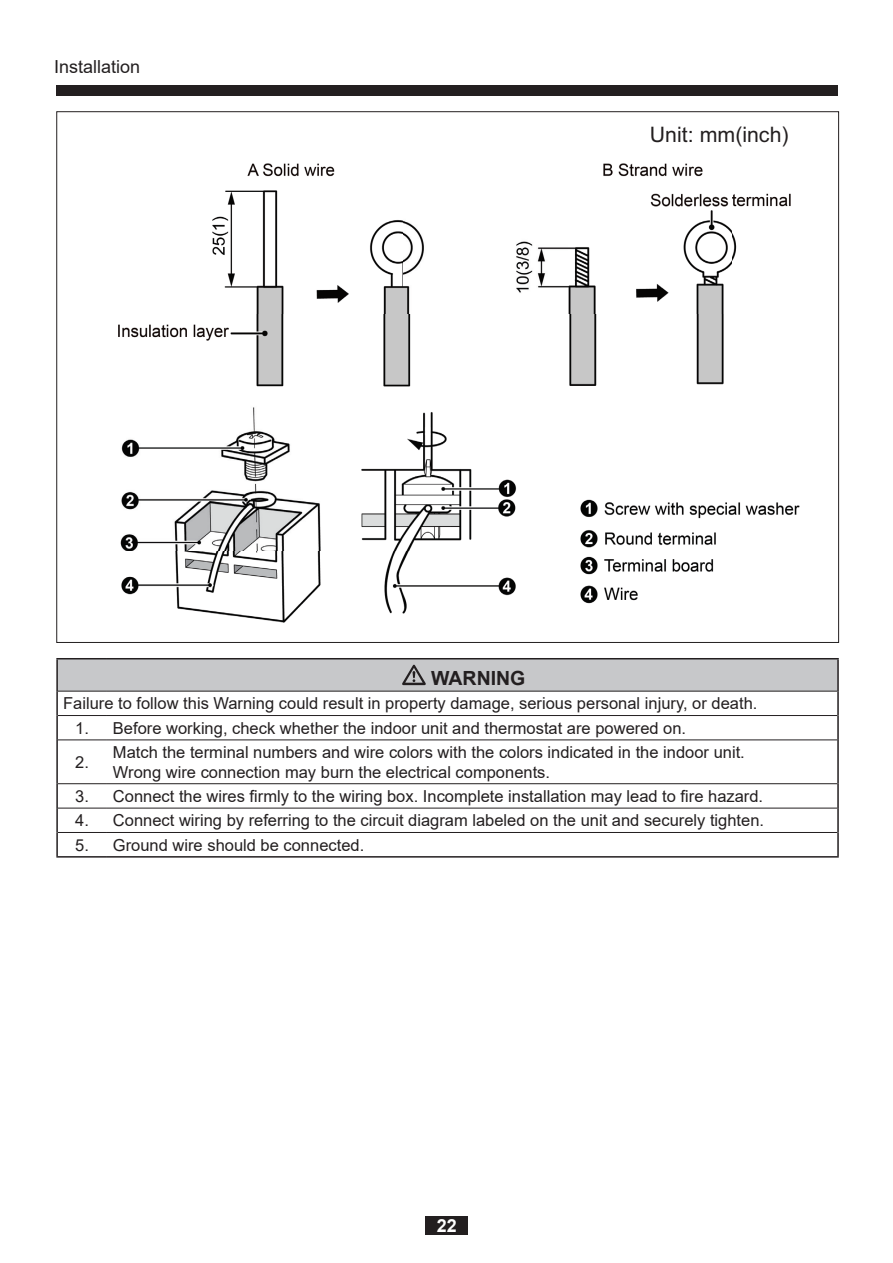
<style>
.page{position:relative;width:893px;height:1263px;background:#fff}
.page>*{position:absolute;margin:0;border:0;box-sizing:border-box;transform-origin:0 0}
.t1{font:21.3px "Arial";color:#231f20}
.t2{font:700 19.5px "Arial";color:#231f20}
.t3{font:18px "Arial";color:#231f20}
.t4{font:700 18px "Arial";color:#fff}
.t5{font:16.5px "Arial";color:#231f20}
</style>
<div class="page">
<div style="left:425px;top:1216px;width:43px;height:19px;background:#231f20"></div>
<div style="left:56px;top:85px;width:782px;height:11px;background:#231f20"></div>
<img style="left:118px;top:163px;width:673px;height:224px">
<img style="left:120px;top:407px;width:680px;height:216px">
<div style="left:57px;top:659px;width:781px;height:32px;background:#c7c8ca"></div>
<hr style="left:56px;top:658px;width:51px;height:1px;background:#231f20">
<hr style="left:56px;top:659px;width:2px;height:32px;background:#231f20">
<hr style="left:107px;top:658px;width:732px;height:1px;background:#231f20">
<hr style="left:837px;top:659px;width:2px;height:32px;background:#231f20">
<hr style="left:56px;top:691px;width:2px;height:24px;background:#231f20">
<hr style="left:837px;top:691px;width:2px;height:24px;background:#231f20">
<hr style="left:56px;top:715px;width:2px;height:25px;background:#231f20">
<hr style="left:837px;top:715px;width:2px;height:25px;background:#231f20">
<hr style="left:56px;top:740px;width:2px;height:44px;background:#231f20">
<hr style="left:837px;top:740px;width:2px;height:44px;background:#231f20">
<hr style="left:56px;top:784px;width:2px;height:24px;background:#231f20">
<hr style="left:837px;top:784px;width:2px;height:24px;background:#231f20">
<hr style="left:56px;top:808px;width:2px;height:24px;background:#231f20">
<hr style="left:837px;top:808px;width:2px;height:24px;background:#231f20">
<hr style="left:56px;top:832px;width:2px;height:24px;background:#231f20">
<hr style="left:837px;top:832px;width:2px;height:24px;background:#231f20">
<hr style="left:56px;top:856px;width:51px;height:2px;background:#231f20">
<hr style="left:107px;top:856px;width:732px;height:2px;background:#231f20">
<hr style="left:58px;top:691px;width:49px;height:1px;background:#231f20">
<hr style="left:107px;top:691px;width:730px;height:1px;background:#231f20">
<hr style="left:58px;top:715px;width:49px;height:1px;background:#231f20">
<hr style="left:107px;top:715px;width:730px;height:1px;background:#231f20">
<hr style="left:58px;top:739px;width:49px;height:1px;background:#231f20">
<hr style="left:107px;top:739px;width:730px;height:1px;background:#231f20">
<hr style="left:58px;top:783px;width:49px;height:1px;background:#231f20">
<hr style="left:107px;top:783px;width:730px;height:1px;background:#231f20">
<hr style="left:58px;top:808px;width:49px;height:1px;background:#231f20">
<hr style="left:107px;top:808px;width:730px;height:1px;background:#231f20">
<hr style="left:58px;top:832px;width:49px;height:1px;background:#231f20">
<hr style="left:107px;top:832px;width:730px;height:1px;background:#231f20">
<svg style="left:402px;top:665px;width:24px;height:20px"></svg>
<p class="t3" style="left:54px;top:54px;width:88px">Installation</p>
<p class="t1" style="left:650px;top:120px;width:141px">Unit: mm(inch)</p>
<p class="t2" style="left:431px;top:664px;width:96px">WARNING</p>
<p class="t5" style="left:63px;top:692px;width:696px">Failure to follow this Warning could result in property damage, serious personal injury, or death.</p>
<p class="t5" style="left:75px;top:716px;width:15px">1.</p>
<p class="t5" style="left:113px;top:716px;width:575px">Before working, check whether the indoor unit and thermostat are powered on.</p>
<p class="t5" style="left:75px;top:751px;width:15px">2.</p>
<p class="t5" style="left:113px;top:741px;width:633px">Match the terminal numbers and wire colors with the colors indicated in the indoor unit.</p>
<p class="t5" style="left:113px;top:760px;width:439px">Wrong wire connection may burn the electrical components.</p>
<p class="t5" style="left:75px;top:785px;width:15px">3.</p>
<p class="t5" style="left:113px;top:785px;width:652px">Connect the wires firmly to the wiring box. Incomplete installation may lead to fire hazard.</p>
<p class="t5" style="left:75px;top:809px;width:15px">4.</p>
<p class="t5" style="left:113px;top:809px;width:653px">Connect wiring by referring to the circuit diagram labeled on the unit and securely tighten.</p>
<p class="t5" style="left:75px;top:833px;width:15px">5.</p>
<p class="t5" style="left:113px;top:833px;width:253px">Ground wire should be connected.</p>
<p class="t4" style="left:437px;top:1213px;width:22px">22</p>
</div>
